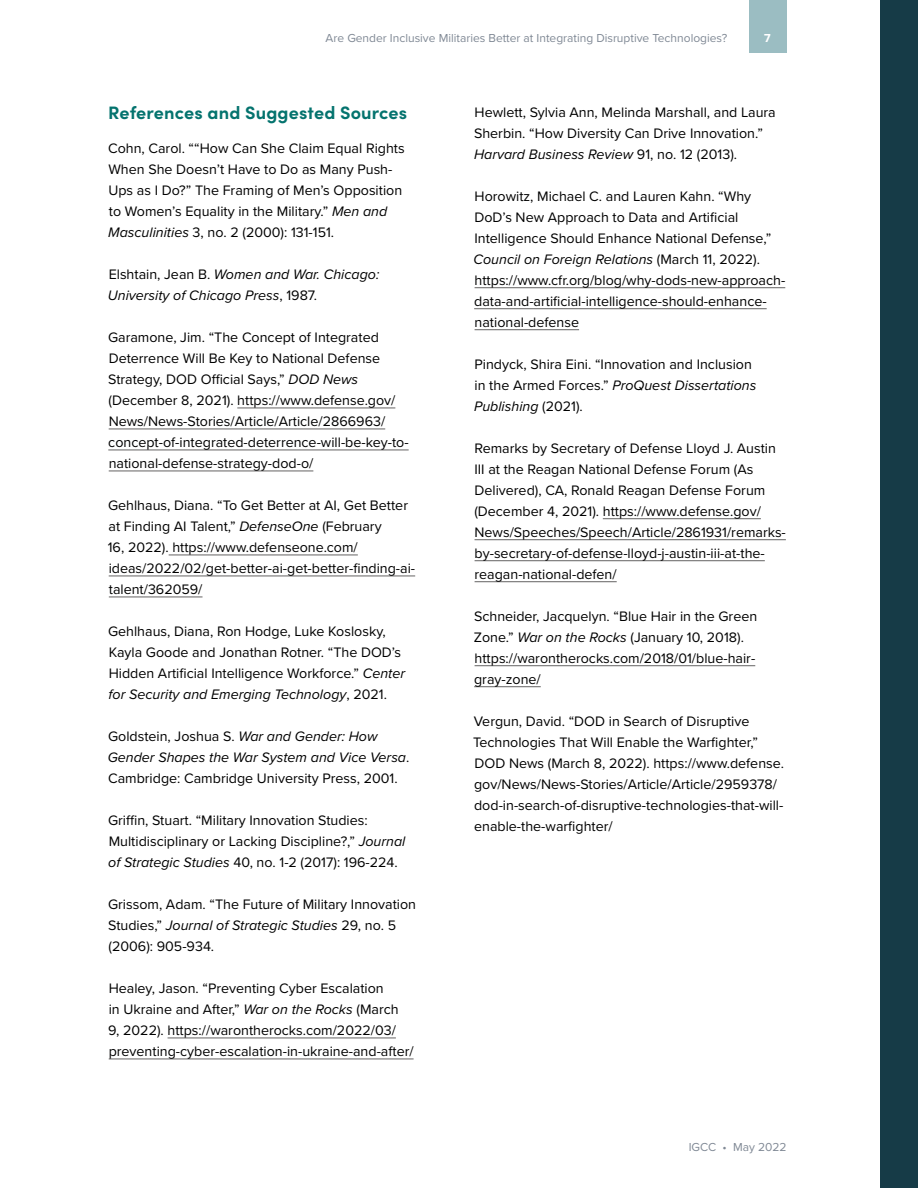
<style>
.page{position:relative;width:918px;height:1188px;background:#fff}
.page>*{position:absolute;margin:0;border:0;box-sizing:border-box;transform-origin:0 0}
.t1{font:700 18px "Sofia Pro";letter-spacing:.01em;color:#04736e}
.t2{font:14.25px/21px "Proxima Nova";color:#000}
.t3{font:italic 14.25px/21px "Proxima Nova";color:#000}
.t4{font:12px "Proxima Nova";color:#808995}
.t5{font:700 12px "Proxima Nova";color:#fff}
.s1{font-style:italic}
.s2{font-style:normal}
</style>
<div class="page">
<div style="left:749px;top:0;width:38px;height:53px;background:#9bbdc2"></div>
<div style="left:880px;top:0;width:38px;height:1188px;background:#163b47"></div>
<hr style="left:237px;top:408px;width:158px;height:1px;background:#646363">
<hr style="left:109px;top:429px;width:276px;height:1px;background:#646363">
<hr style="left:108px;top:450px;width:301px;height:1px;background:#646363">
<hr style="left:109px;top:471px;width:204px;height:1px;background:#646363">
<hr style="left:169px;top:555px;width:189px;height:1px;background:#646363">
<hr style="left:109px;top:576px;width:306px;height:1px;background:#646363">
<hr style="left:109px;top:597px;width:94px;height:1px;background:#646363">
<hr style="left:168px;top:1038px;width:228px;height:1px;background:#646363">
<hr style="left:109px;top:1059px;width:305px;height:1px;background:#646363">
<hr style="left:475px;top:287px;width:310px;height:1px;background:#646363">
<hr style="left:474px;top:308px;width:293px;height:1px;background:#646363">
<hr style="left:475px;top:329px;width:104px;height:1px;background:#646363">
<hr style="left:603px;top:518px;width:158px;height:1px;background:#646363">
<hr style="left:475px;top:539px;width:311px;height:1px;background:#646363">
<hr style="left:475px;top:560px;width:290px;height:1px;background:#646363">
<hr style="left:475px;top:581px;width:142px;height:1px;background:#646363">
<hr style="left:475px;top:665px;width:280px;height:1px;background:#646363">
<hr style="left:474px;top:686px;width:67px;height:1px;background:#646363">
<p class="t4" style="left:326px;top:29px;width:403px">Are Gender Inclusive Militaries Better at Integrating Disruptive Technologies?</p>
<p class="t5" style="left:764px;top:29px;width:8px">7</p>
<p class="t1" style="left:108px;top:99px;width:301px">References and Suggested Sources</p>
<p class="t2" style="left:108px;top:137px;width:298px">Cohn, Carol. ““How Can She Claim Equal Rights When She Doesn’t Have to Do as Many Push-Ups as I Do?” The Framing of Men’s Opposition to Women’s Equality in the Military.” <span class="s1">Men and Masculinities</span> 3, no. 2 (2000): 131-151.</p>
<p class="t3" style="left:108px;top:263px;width:273px"><span class="s2">Elshtain, Jean B.</span> Women and War. Chicago:<br>University of Chicago Press<span class="s2">, 1987.</span></p>
<p class="t2" style="left:108px;top:326px;width:302px">Garamone, Jim. “The Concept of Integrated Deterrence Will Be Key to National Defense Strategy, DOD Official Says,” <span class="s1">DOD News </span>(December 8, 2021). https://www.defense.gov/ News/News-Stories/Article/Article/2866963/ concept-of-integrated-deterrence-will-be-key-to&shy;national-defense-strategy-dod-o/</p>
<p class="t2" style="left:108px;top:494px;width:309px">Gehlhaus, Diana. “To Get Better at AI, Get Better at Finding AI Talent,” <span class="s1">DefenseOne</span> (February<br>16, 2022). https://www.defenseone.com/ ideas/2022/02/get-better-ai-get-better-finding-ai&shy;talent/362059/</p>
<p class="t2" style="left:108px;top:620px;width:299px">Gehlhaus, Diana, Ron Hodge, Luke Koslosky, Kayla Goode and Jonathan Rotner. “The DOD’s Hidden Artificial Intelligence Workforce.” <span class="s1">Center for Security and Emerging Technology</span>, 2021.</p>
<p class="t2" style="left:108px;top:726px;width:303px">Goldstein, Joshua S. <span class="s1">War and Gender: How<br>Gender Shapes the War System and Vice Versa</span>.<br>Cambridge: Cambridge University Press, 2001.</p>
<p class="t2" style="left:108px;top:810px;width:299px">Griffin, Stuart. “Military Innovation Studies:<br>Multidisciplinary or Lacking Discipline?,” <span class="s1">Journal of Strategic Studies</span> 40, no. 1-2 (2017): 196-224.</p>
<p class="t2" style="left:108px;top:894px;width:310px">Grissom, Adam. “The Future of Military Innovation<br>Studies,” <span class="s1">Journal of Strategic Studies</span> 29, no. 5 (2006): 905-934.</p>
<p class="t2" style="left:108px;top:978px;width:307px">Healey, Jason. “Preventing Cyber Escalation<br>in Ukraine and After,” <span class="s1">War on the Rocks</span> (March<br>9, 2022). https://warontherocks.com/2022/03/ preventing-cyber-escalation-in-ukraine-and-after/</p>
<p class="t2" style="left:474px;top:101px;width:303px">Hewlett, Sylvia Ann, Melinda Marshall, and Laura<br>Sherbin. “How Diversity Can Drive Innovation.”<br><span class="s1">Harvard Business Review</span> 91, no. 12 (2013).</p>
<p class="t2" style="left:474px;top:185px;width:313px">Horowitz, Michael C. and Lauren Kahn. “Why DoD’s New Approach to Data and Artificial Intelligence Should Enhance National Defense,” <span class="s1">Council on Foreign Relations</span> (March 11, 2022). https://www.cfr.org/blog/why-dods-new-approach&shy;data-and-artificial-intelligence-should-enhance&shy;national-defense</p>
<p class="t2" style="left:474px;top:353px;width:284px">Pindyck, Shira Eini. “Innovation and Inclusion in the Armed Forces.” <span class="s1">ProQuest Dissertations<br>Publishing</span> (2021).</p>
<p class="t2" style="left:474px;top:437px;width:313px">Remarks by Secretary of Defense Lloyd J. Austin III at the Reagan National Defense Forum (As Delivered), CA, Ronald Reagan Defense Forum (December 4, 2021). https://www.defense.gov/ News/Speeches/Speech/Article/2861931/remarks&shy;by-secretary-of-defense-lloyd-j-austin-iii-at-the&shy;reagan-national-defen/</p>
<p class="t2" style="left:474px;top:605px;width:285px">Schneider, Jacquelyn. “Blue Hair in the Green Zone.” <span class="s1">War on the Rocks</span> (January 10, 2018). https://warontherocks.com/2018/01/blue-hair&shy;gray-zone/</p>
<p class="t2" style="left:473px;top:710px;width:312px">Vergun, David. “DOD in Search of Disruptive Technologies That Will Enable the Warfighter,” DOD News (March 8, 2022). https://www.defense. gov/News/News-Stories/Article/Article/2959378/ dod-in-search-of-disruptive-technologies-that-will&shy;enable-the-warfighter/</p>
<p class="t4" style="left:689px;top:1139px;width:99px">IGCC • May 2022</p>
</div>
